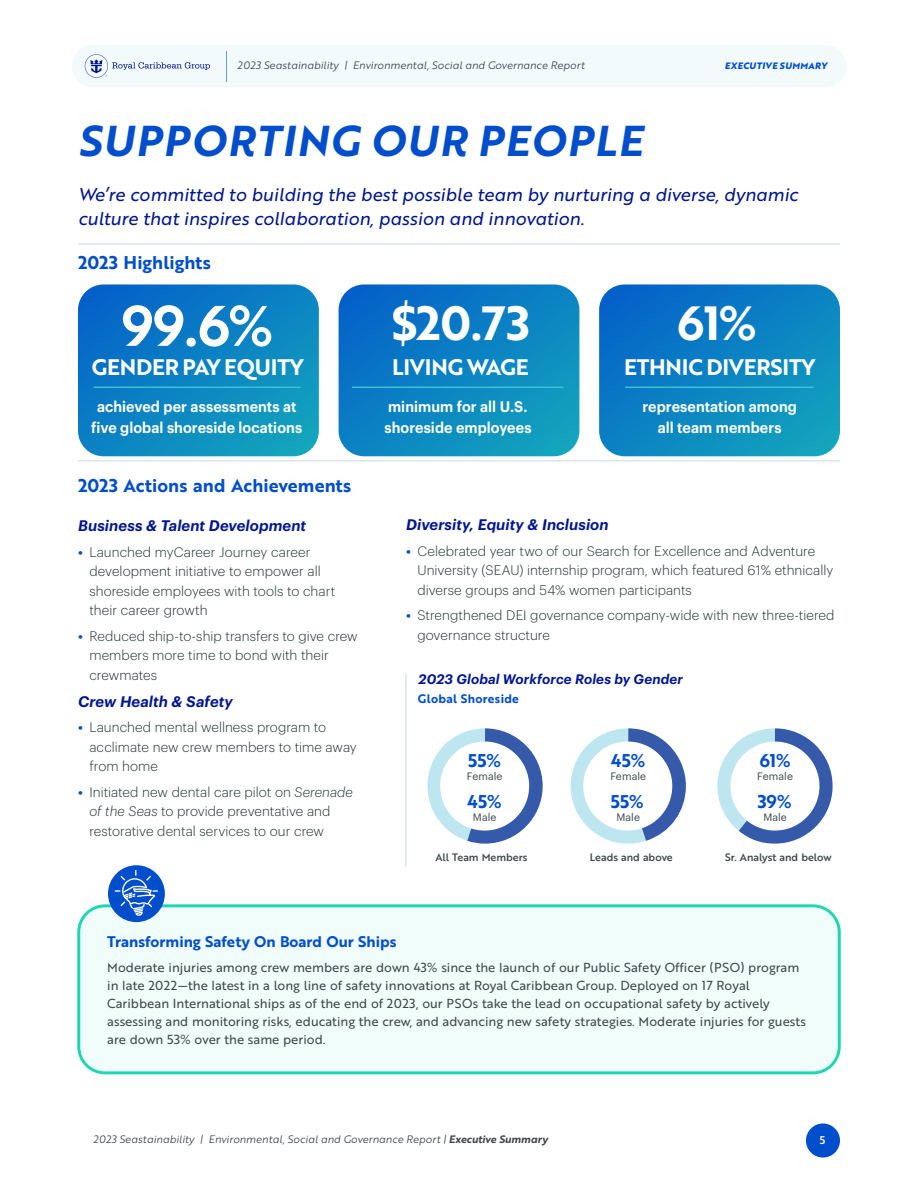
<style>
.page{position:relative;width:918px;height:1188px;background:#fff}
.page>*{position:absolute;margin:0;border:0;box-sizing:border-box;transform-origin:0 0}
.t1{font:55.5px "Brother 1816 Bold";color:#fff}
.t2{font:46.65px "Brother 1816 Bold";color:#fff}
.t3{font:42px "Brother 1816 Bold Italic";letter-spacing:.04em;color:#004ecc}
.t4{font:21.9px "Brother 1816 Bold";letter-spacing:-.01em;color:#fff}
.t5{font:18px/24px "Brother 1816 Regular Italic";color:#001691}
.Body{font:18px "Brother 1816 Bold";letter-spacing:.005em;color:#004ecc}
.Stats_Description{font:600 15px/21px "Graphik";letter-spacing:.005em;color:#fff;text-align:center;scale:.95 1}
.Body-2{font:italic 600 15px "Graphik";letter-spacing:.005em;color:#001691}
.t6{font:15px "Brother 1816 Bold";color:#004ecc}
.Body-3{font:300 13.5px/19.5px "Graphik";color:#233232}
.Body-4{font:italic 600 13.5px "Graphik";letter-spacing:.01em;color:#001691}
.t7{font:12.75px/18px "Brother 1816 Regular";color:#3e474a}
.Body-5{font:12px "Brother 1816 Bold";letter-spacing:.025em;color:#004ecc}
.t8{font:10.95px "Brother 1816 Medium";color:#fff}
.t9{font:10.5px "Brother 1816 Book Italic";color:#3e474a}
.t10{font:10.5px "Brother 1816 Medium";color:#3e474a}
.t11{font:10.5px "Graphik";letter-spacing:.005em;color:#3e474a}
.t12{font:9px "Brother 1816 Extra Bold Italic";letter-spacing:.04em;color:#004ecc}
.s1{font-weight:600;color:#004ecc}
.s2{font-style:italic}
.s3{font-family:"Brother 1816 Bold Italic"}
</style>
<div class="page">
<svg style="left:427px;top:728px;width:116px;height:116px"></svg>
<svg style="left:570px;top:728px;width:116px;height:116px"></svg>
<svg style="left:717px;top:728px;width:116px;height:116px"></svg>
<div style="left:440px;top:742px;width:89px;height:89px;background:#fff;border-radius:50%"></div>
<div style="left:583px;top:742px;width:89px;height:89px;background:#fff;border-radius:50%"></div>
<div style="left:730px;top:742px;width:89px;height:89px;background:#fff;border-radius:50%"></div>
<div style="left:72px;top:45px;width:774px;height:42px;background:#f2fafc;border-radius:21px"></div>
<svg style="left:85px;top:54px;width:125px;height:24px"></svg>
<hr style="left:226px;top:51px;width:1px;height:30px;background:#64a1d6">
<div style="left:79px;top:906px;width:760px;height:167px;background:#f1fdfa;border-radius:26px"></div>
<div style="left:77px;top:904px;width:764px;height:170px;border:3px solid #1ed8b3;border-radius:26px"></div>
<svg style="left:78px;top:284px;width:241px;height:172px;background:#0f84c3"></svg>
<svg style="left:339px;top:284px;width:240px;height:172px;background:#0f84c3"></svg>
<svg style="left:599px;top:284px;width:241px;height:172px;background:#0f84c3"></svg>
<hr style="left:78px;top:244px;width:762px;height:1px;background:#c8d9dc">
<hr style="left:78px;top:460px;width:762px;height:1px;background:#c8d9dc">
<hr style="left:406px;top:673px;width:1px;height:194px;background:#c8d9dc">
<hr style="left:94px;top:387px;width:207px;height:1px;background:#3cc2d2">
<hr style="left:352px;top:387px;width:211px;height:1px;background:#3cc2d2">
<hr style="left:625px;top:387px;width:189px;height:1px;background:#3cc2d2">
<div style="left:108px;top:865px;width:57px;height:57px;background:#004ecc;border-radius:50%"></div>
<svg style="left:114px;top:869px;width:45px;height:48px"></svg>
<div style="left:806px;top:1124px;width:34px;height:34px;background:#004ecc;border-radius:17px"></div>
<p class="t9" style="left:237px;top:58px;width:349px">2023 Seastainability | Environmental, Social and Governance Report</p>
<p class="t12" style="left:725px;top:59px;width:104px">EXECUTIVE SUMMARY</p>
<p class="t3" style="left:78px;top:109px;width:566px">SUPPORTING OUR PEOPLE</p>
<p class="t5" style="left:78px;top:182px;width:722px">We’re committed to building the best possible team by nurturing a diverse, dynamic culture that inspires collaboration, passion and innovation.</p>
<p class="Body" style="left:78px;top:249px;width:134px">2023 Highlights</p>
<p class="t1" style="left:122px;top:284px;width:154px">99.6%</p>
<p class="t2" style="left:390px;top:287px;width:141px">$20.73</p>
<p class="t2" style="left:677px;top:287px;width:82px">61%</p>
<p class="t4" style="left:92px;top:350px;width:213px">GENDER PAY EQUITY</p>
<p class="t4" style="left:392px;top:350px;width:138px">LIVING WAGE</p>
<p class="t4" style="left:624px;top:350px;width:193px">ETHNIC DIVERSITY</p>
<p class="Stats_Description" style="left:91px;top:395px;width:224px">achieved per assessments at five global shoreside locations</p>
<p class="Stats_Description" style="left:384px;top:395px;width:156px;text-align:left">minimum for all U.S. shoreside employees</p>
<p class="Stats_Description" style="left:642px;top:395px;width:164px">representation among all team members</p>
<p class="Body" style="left:78px;top:472px;width:275px">2023 Actions and Achievements</p>
<p class="Body-2" style="left:78px;top:514px;width:230px">Business &amp; Talent Development</p>
<p class="Body-3" style="left:89px;top:541px;width:247px;text-indent:-11px"><span class="s1">•</span> Launched myCareer Journey career development initiative to empower all shoreside employees with tools to chart their career growth</p>
<p class="Body-3" style="left:89px;top:625px;width:270px;text-indent:-11px"><span class="s1">•</span> Reduced ship-to-ship transfers to give crew members more time to bond with their crewmates</p>
<p class="Body-2" style="left:78px;top:690px;width:156px">Crew Health &amp; Safety</p>
<p class="Body-3" style="left:89px;top:716px;width:269px;text-indent:-11px"><span class="s1">•</span> Launched mental wellness program to acclimate new crew members to time away from home</p>
<p class="Body-3" style="left:89px;top:781px;width:265px;text-indent:-11px"><span class="s1">•</span> Initiated new dental care pilot on <span class="s2">Serenade of the Seas</span> to provide preventative and restorative dental services to our crew</p>
<p class="Body-2" style="left:406px;top:513px;width:204px">Diversity, Equity &amp; Inclusion</p>
<p class="Body-3" style="left:417px;top:540px;width:417px;text-indent:-11px"><span class="s1">•</span> Celebrated year two of our Search for Excellence and Adventure<br>University (SEAU) internship program, which featured 61% ethnically diverse groups and 54% women participants</p>
<p class="Body-3" style="left:417px;top:605px;width:419px;text-indent:-11px"><span class="s1">•</span> Strengthened DEI governance company-wide with new three-tiered governance structure</p>
<p class="Body-4" style="left:418px;top:668px;width:266px">2023 Global Workforce Roles by Gender</p>
<p class="Body-5" style="left:418px;top:689px;width:102px">Global Shoreside</p>
<p class="Body" style="left:468px;top:747px;width:35px">55%</p>
<p class="Body" style="left:467px;top:788px;width:36px">45%</p>
<p class="t11" style="left:467px;top:768px;width:37px">Female</p>
<p class="t11" style="left:473px;top:809px;width:25px">Male</p>
<p class="t10" style="left:436px;top:849px;width:94px">All Team Members</p>
<p class="Body" style="left:611px;top:747px;width:36px">45%</p>
<p class="Body" style="left:611px;top:788px;width:35px">55%</p>
<p class="t11" style="left:610px;top:768px;width:37px">Female</p>
<p class="t11" style="left:616px;top:809px;width:25px">Male</p>
<p class="t10" style="left:590px;top:849px;width:85px">Leads and above</p>
<p class="Body" style="left:760px;top:747px;width:33px">61%</p>
<p class="Body" style="left:758px;top:788px;width:36px">39%</p>
<p class="t11" style="left:757px;top:768px;width:37px">Female</p>
<p class="t11" style="left:763px;top:809px;width:25px">Male</p>
<p class="t10" style="left:725px;top:849px;width:108px">Sr. Analyst and below</p>
<p class="t6" style="left:107px;top:930px;width:291px">Transforming Safety On Board Our Ships</p>
<p class="t7" style="left:107px;top:958px;width:700px">Moderate injuries among crew members are down 43% since the launch of our Public Safety Officer (PSO) program in late 2022—the latest in a long line of safety innovations at Royal Caribbean Group. Deployed on 17 Royal Caribbean International ships as of the end of 2023, our PSOs take the lead on occupational safety by actively assessing and monitoring risks, educating the crew, and advancing new safety strategies. Moderate injuries for guests are down 53% over the same period.</p>
<p class="t9" style="left:93px;top:1132px;width:456px">2023 Seastainability | Environmental, Social and Governance Report | <span class="s3">Executive Summary</span></p>
<p class="t8" style="left:820px;top:1132px;width:7px">5</p>
</div>
